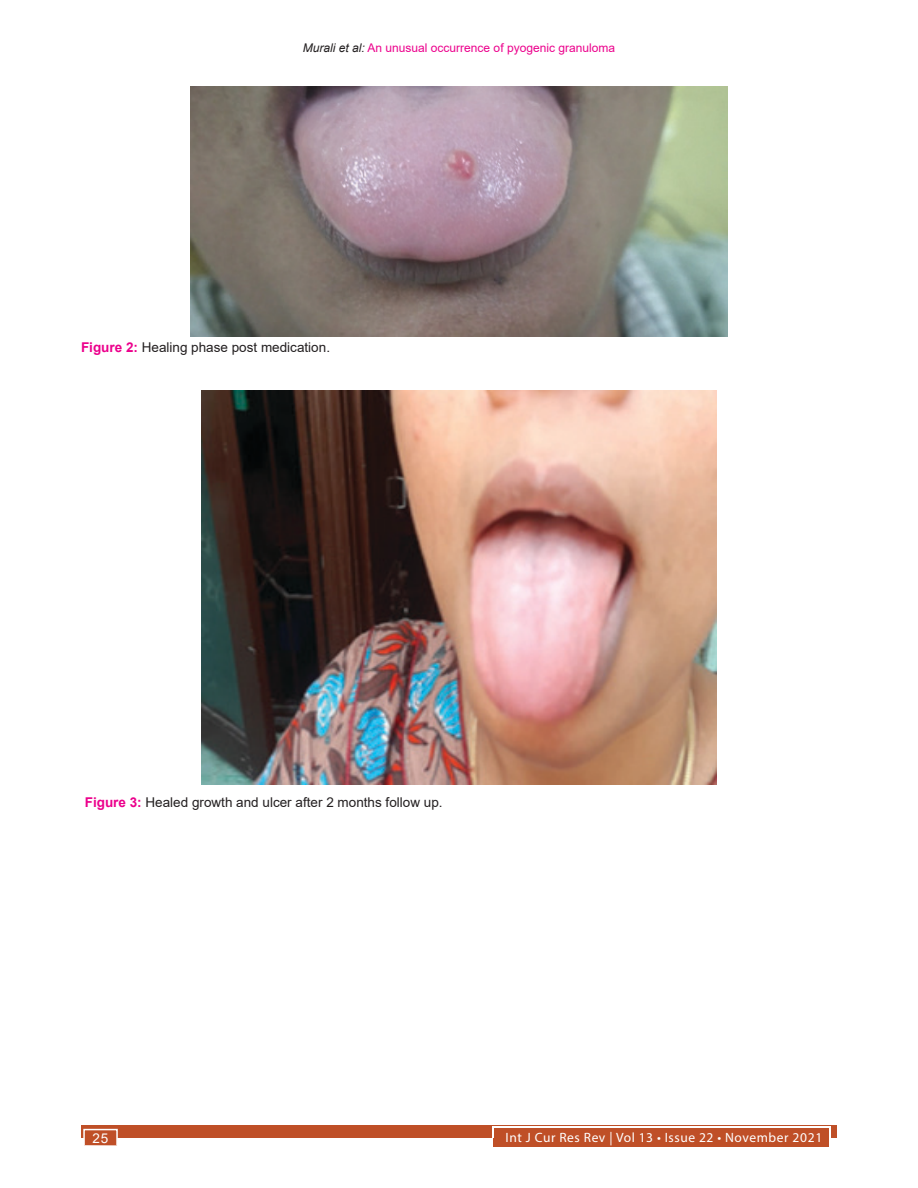
<style>
.page{position:relative;width:918px;height:1188px;background:#fff}
.page>*{position:absolute;margin:0;border:0;box-sizing:border-box;transform-origin:0 0}
.Figure_caption{font:13.5px "Arial";color:#231f20}
.t1{font:13.5px "Myriad Pro";letter-spacing:.04em;color:#fff}
.t2{font:13.5px "Arial";color:#fff}
.t3{font:12px "Arial";color:#ec008c}
.s1{font-style:italic;color:#231f20}
.s2{font-weight:700;color:#ec008c}
</style>
<div class="page">
<div style="left:81px;top:1125px;width:756px;height:13px;background:#bf4f27"></div>
<div style="left:494px;top:1128px;width:335px;height:19px;background:#bf4f27"></div>
<hr style="left:492px;top:1127px;width:338px;height:1px;background:#fff">
<svg style="left:492px;top:1128px;width:2px;height:10px"></svg>
<svg style="left:829px;top:1127px;width:2px;height:11px"></svg>
<div style="left:83px;top:1129px;width:35px;height:17px;background:#bf4f27;border:2px solid #fff"></div>
<img style="left:191px;top:86px;width:536px;height:251px">
<img style="left:201px;top:391px;width:516px;height:394px">
<p class="t3" style="left:303px;top:39px;width:314px"><span class="s1">Murali et al:</span> An unusual occurrence of pyogenic granuloma</p>
<p class="Figure_caption" style="left:81px;top:338px;width:251px"><span class="s2">Figure 2:</span> Healing phase post medication.</p>
<p class="Figure_caption" style="left:85px;top:793px;width:359px"><span class="s2">Figure 3:</span> Healed growth and ulcer after 2 months follow up.</p>
<p class="t2" style="left:93px;top:1129px;width:17px">25</p>
<p class="t1" style="left:506px;top:1129px;width:318px">Int J Cur Res Rev | Vol 13 • Issue 22 • November 2021</p>
</div>
